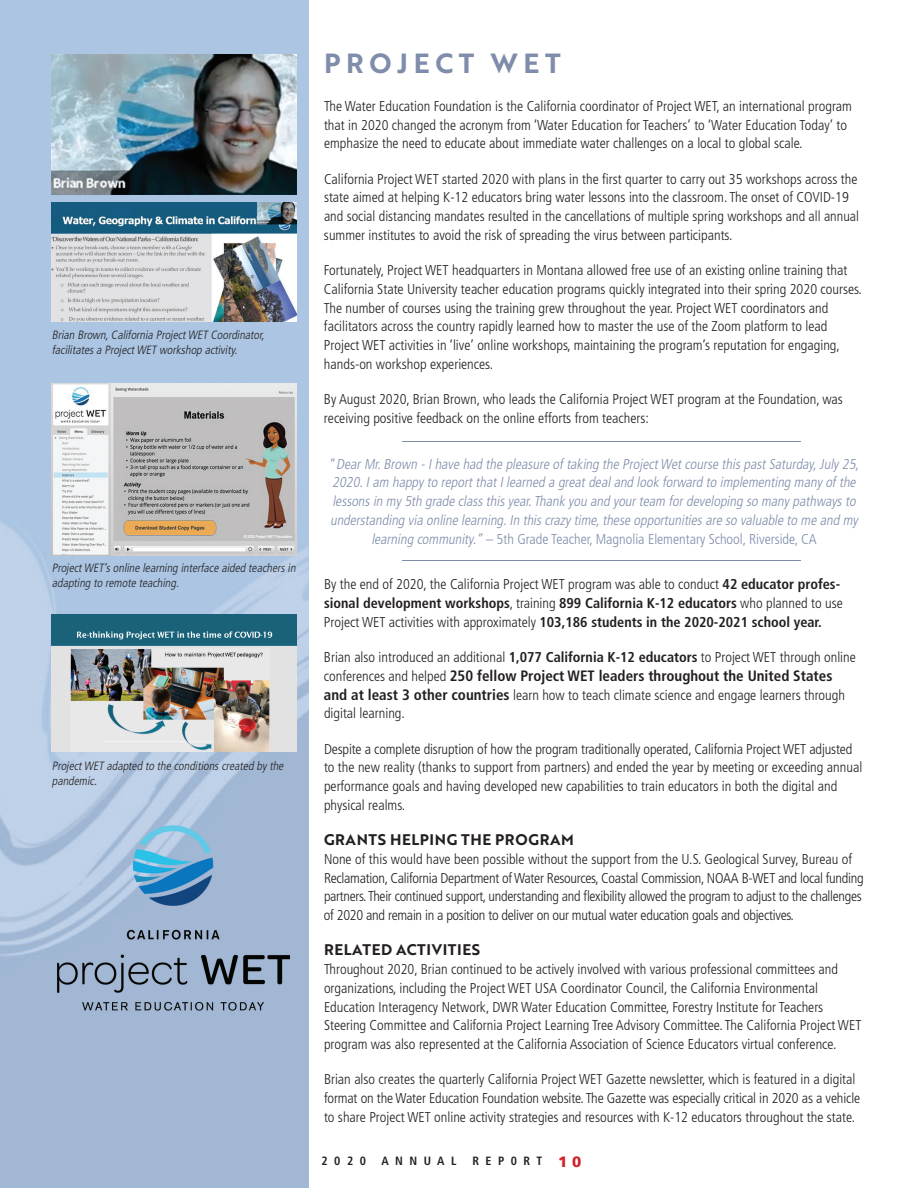
<style>
.page{position:relative;width:918px;height:1188px;background:#fff}
.page>*{position:absolute;margin:0;border:0;box-sizing:border-box;transform-origin:0 0}
.t1{font:27px "Brother 1816 Bold";letter-spacing:.21em;color:#7f8dab}
.t2{font:700 condensed 15px "Frutiger";color:#231f20}
.t3{font:15px "Brother 1816 Bold";letter-spacing:.04em;color:#231f20}
.t4{font:300 condensed 14.25px/18.8px "Frutiger";color:#231f20}
.t5{font:italic 300 condensed 14.25px/18.8px "Frutiger";color:#7f8dab;text-align:center}
.t6{font:300 condensed 14.25px/18.8px "Frutiger";letter-spacing:-.02em;color:#231f20}
.t7{font:italic 300 condensed 12px/15px "Frutiger";color:#231f20}
.t8{font:700 condensed 12px "Frutiger";letter-spacing:.54em;color:#231f20}
.s1{font-style:normal}
.s2{font-weight:700}
.s3{font-weight:300;font-size:14.25px}
.s4{font-weight:700;font-size:15px}
.s5{font-weight:900;font-stretch:normal;font-size:15px;color:#d1232a}
</style>
<div class="page">
<img style="left:0;top:0;width:309px;height:1188px">
<hr style="left:402px;top:441px;width:398px;height:1px;background:#7f8dab">
<hr style="left:402px;top:561px;width:398px;height:1px;background:#7f8dab">
<img style="left:52px;top:202px;width:245px;height:119px">
<img style="left:52px;top:383px;width:245px;height:172px">
<img style="left:52px;top:615px;width:245px;height:137px">
<img style="left:52px;top:54px;width:245px;height:140px">
<img style="left:52px;top:820px;width:237px;height:227px">
<p class="t7" style="left:52px;top:328px;width:216px">Brian Brown,California ProjectWET Coordinator, facilitatesa ProjectWET workshop activity.</p>
<p class="t7" style="left:52px;top:561px;width:248px">ProjectWET’sonline learning interface aided teachersin adapting to remote teaching.</p>
<p class="t7" style="left:52px;top:759px;width:235px">ProjectWET adapted to the conditionscreated by the pandemic.</p>
<h1 class="t1" style="left:324px;top:54px;width:238px">PROJECT WET</h1>
<p class="t4" style="left:324px;top:97px;width:529px">The Water Education Foundation is the California coordinator of Project WET, an international program that in 2020 changed the acronym from ‘Water Education for Teachers’ to ‘Water Education Today’ to emphasize the need to educate about immediate water challenges on a local to global scale.</p>
<p class="t4" style="left:324px;top:170px;width:537px">California Project WET started 2020 with plans in the first quarter to carry out 35 workshops across the state aimed at helping K-12 educators bring water lessons into the classroom. The onset of COVID-19 and social distancing mandates resulted in the cancellations of multiple spring workshops and all annual summer institutes to avoid the risk of spreading the virus between participants.</p>
<p class="t4" style="left:324px;top:262px;width:540px">Fortunately, Project WET headquarters in Montana allowed free use of an existing online training that California State University teacher education programs quickly integrated into their spring 2020 courses.<br>The number of courses using the training grew throughout the year. Project WET coordinators and facilitators across the country rapidly learned how to master the use of the Zoom platform to lead Project WET activities in ‘live’ online workshops, maintaining the program’s reputation for engaging, hands-on workshop experiences.</p>
<p class="t4" style="left:324px;top:391px;width:520px">By August 2020, Brian Brown, who leads the California Project WET program at the Foundation, was receiving positive feedback on the online efforts from teachers:</p>
<p class="t5" style="left:329px;top:455px;width:534px"><span class="s1">“</span> DearMr.Brown -Ihave had the pleasure of taking the ProjectWetcourse thispastSaturday,July 25, 2020.Iam happy to reportthatIlearned a greatdealand look forward to implementing many of the lessonsin my 5th grade classthisyear.Thank you and yourteam fordeveloping so many pathwaysto understanding via online learning.In thiscrazy time,these opportunitiesare so valuable to me and my learning community.” <span class="s1">– 5th Grade Teacher, Magnolia Elementary School, Riverside, CA</span></p>
<p class="t4" style="left:324px;top:576px;width:520px">By the end of 2020, the California Project WET program was able to conduct <span class="s2">42 educator profes&shy;sional development workshops</span>, training <span class="s2">899 California K-12 educators</span> who planned to use<br>Project WET activities with approximately <span class="s2">103,186 students in the 2020-2021 school year.</span></p>
<p class="t4" style="left:324px;top:649px;width:533px">Brian also introduced an additional <span class="s2">1,077 California K-12 educators</span> to Project WET through online</p>
<p class="t2" style="left:324px;top:668px;width:510px"><span class="s3">conferences and helped</span> 250 fellow Project WET leaders throughout the United States</p>
<p class="t4" style="left:324px;top:686px;width:523px"><span class="s4">and at least 3 other countries</span> learn how to teach climate science and engage learners through digital learning.</p>
<p class="t4" style="left:324px;top:740px;width:540px">Despite a complete disruption of how the program traditionally operated, California Project WET adjusted to the new reality (thanks to support from partners) and ended the year by meeting or exceeding annual performance goals and having developed new capabilities to train educators in both the digital and physical realms.</p>
<p class="t3" style="left:324px;top:835px;width:252px">GRANTS HELPING THE PROGRAM</p>
<p class="t6" style="left:324px;top:850px;width:541px">None of this would have been possible without the support from the U.S. Geological Survey, Bureau of Reclamation, California Department of Water Resources, Coastal Commission, NOAA B-WET and local funding partners. Their continued support, understanding and flexibility allowed the program to adjust to the challenges of 2020 and remain in a position to deliver on our mutual water education goals and objectives.</p>
<p class="t3" style="left:324px;top:945px;width:158px">RELATED ACTIVITIES</p>
<p class="t4" style="left:324px;top:961px;width:539px">Throughout 2020, Brian continued to be actively involved with various professional committees and organizations, including the Project WET USA Coordinator Council, the California Environmental Education Interagency Network, DWR Water Education Committee, Forestry Institute for Teachers Steering Committee and California Project Learning Tree Advisory Committee. The California Project WET program was also represented at the California Association of Science Educators virtual conference.</p>
<p class="t4" style="left:324px;top:1071px;width:538px">Brian also creates the quarterly California Project WET Gazette newsletter, which is featured in a digital format on the Water Education Foundation website. The Gazette was especially critical in 2020 as a vehicle to share Project WET online activity strategies and resources with K-12 educators throughout the state.</p>
<p class="t8" style="left:322px;top:1155px;width:46px">2020</p>
<p class="t8" style="left:381px;top:1155px;width:76px">ANNUAL</p>
<p class="t8" style="left:472px;top:1155px;width:110px">REP0RT <span class="s5">10</span></p>
</div>
